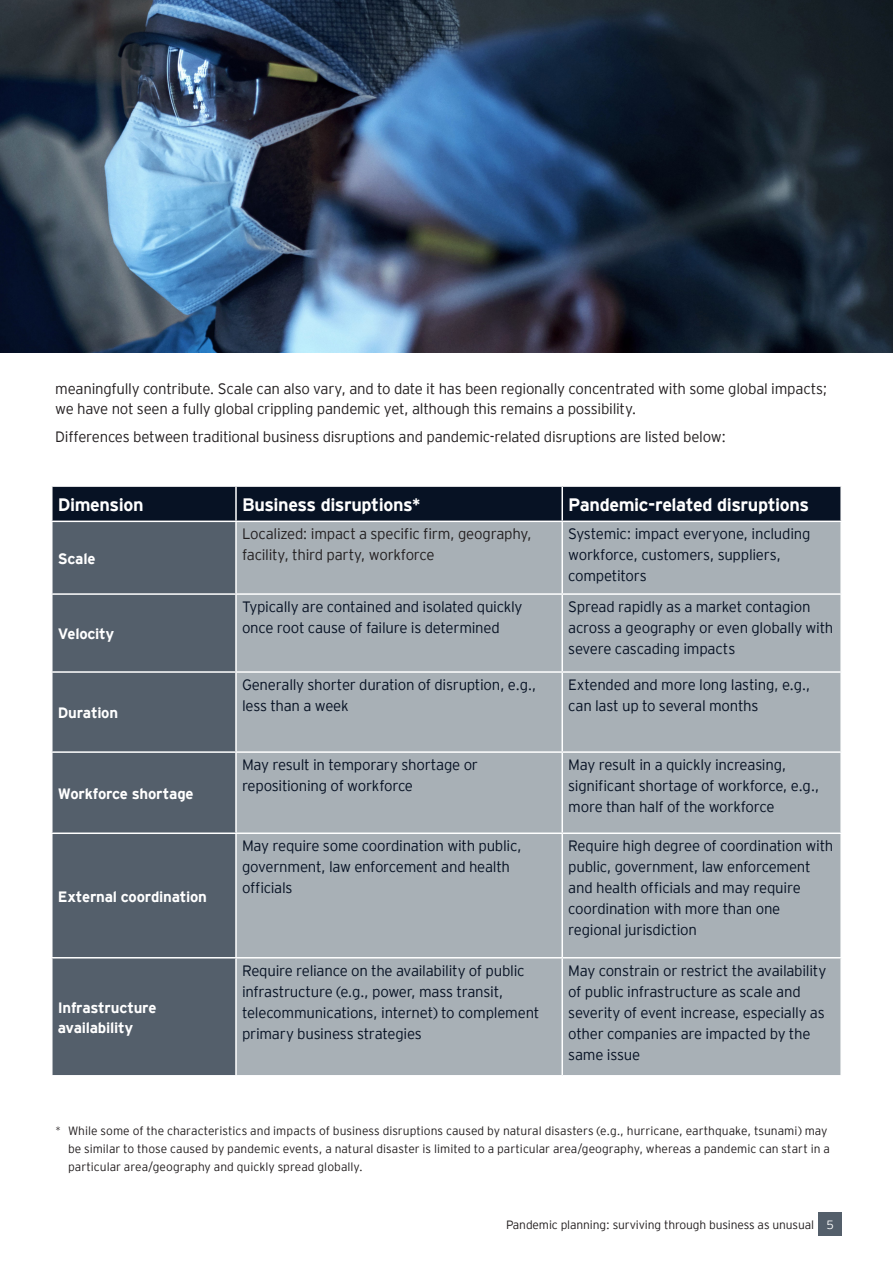
<style>
.page{position:relative;width:893px;height:1263px;background:#fff}
.page>*{position:absolute;margin:0;border:0;box-sizing:border-box;transform-origin:0 0}
.body{font:700 18px "EY Interstate";letter-spacing:-.025em;color:#fff}
.body-2{font:300 15px/21px "EY Interstate";letter-spacing:-.02em;color:#071224}
.body-3{font:300 15px/19.5px "EY Interstate";letter-spacing:-.02em;color:#231f20}
.body-4{font:700 15px/19.5px "EY Interstate";letter-spacing:-.015em;color:#fff}
.t1{font:300 12px/18px "EY Interstate";color:#231f20}
.s1{color:#fff}
</style>
<div class="page">
<div style="left:818px;top:1212px;width:24px;height:23px;background:#545f6b"></div>
<img style="left:0;top:0;width:893px;height:353px">
<div style="left:53px;top:487px;width:787px;height:34px;background:#071224"></div>
<div style="left:53px;top:522px;width:182px;height:553px;background:#545f6b"></div>
<div style="left:237px;top:522px;width:603px;height:553px;background:#a8b0b6"></div>
<hr style="left:235px;top:487px;width:2px;height:34px;background:#fff">
<hr style="left:561px;top:487px;width:2px;height:34px;background:#fff">
<hr style="left:561px;top:522px;width:2px;height:71px;background:#fff">
<hr style="left:51px;top:593px;width:185px;height:2px;background:#fff">
<hr style="left:236px;top:593px;width:326px;height:2px;background:#fff">
<hr style="left:562px;top:593px;width:280px;height:2px;background:#fff">
<hr style="left:561px;top:595px;width:2px;height:76px;background:#fff">
<hr style="left:51px;top:671px;width:185px;height:2px;background:#fff">
<hr style="left:236px;top:671px;width:326px;height:2px;background:#fff">
<hr style="left:562px;top:671px;width:280px;height:2px;background:#fff">
<hr style="left:561px;top:673px;width:2px;height:78px;background:#fff">
<hr style="left:51px;top:751px;width:185px;height:2px;background:#fff">
<hr style="left:236px;top:751px;width:326px;height:2px;background:#fff">
<hr style="left:562px;top:751px;width:280px;height:2px;background:#fff">
<hr style="left:561px;top:753px;width:2px;height:79px;background:#fff">
<hr style="left:51px;top:832px;width:185px;height:2px;background:#fff">
<hr style="left:236px;top:832px;width:326px;height:2px;background:#fff">
<hr style="left:562px;top:832px;width:280px;height:2px;background:#fff">
<hr style="left:561px;top:834px;width:2px;height:123px;background:#fff">
<hr style="left:51px;top:957px;width:185px;height:1px;background:#fff">
<hr style="left:236px;top:957px;width:326px;height:1px;background:#fff">
<hr style="left:562px;top:957px;width:280px;height:1px;background:#fff">
<hr style="left:561px;top:958px;width:2px;height:117px;background:#fff">
<p class="body-3" style="left:55px;top:378px;width:774px">meaningfully contribute. Scale can also vary, and to date it has been regionally concentrated with some global impacts; we have not seen a fully global crippling pandemic yet, although this remains a possibility.</p>
<p class="body-3" style="left:55px;top:426px;width:672px">Differences between traditional business disruptions and pandemic-related disruptions are listed below:</p>
<p class="body" style="left:58px;top:491px;width:87px">Dimension</p>
<p class="body" style="left:242px;top:491px;width:180px">Business disruptions*</p>
<p class="body" style="left:568px;top:491px;width:242px">Pandemic-related disruptions</p>
<p class="body-4" style="left:58px;top:548px;width:39px">Scale</p>
<p class="body-3" style="left:242px;top:523px;width:291px;line-height:21px">Localized: impact a specific firm, geography, facility, third party, workforce</p>
<p class="body-2" style="left:568px;top:523px;width:244px">Systemic: impact everyone, including workforce, customers, suppliers, competitors</p>
<p class="body-4" style="left:58px;top:623px;width:58px">Velocity</p>
<p class="body-4" style="left:58px;top:702px;width:62px">Duration</p>
<p class="body-4" style="left:58px;top:783px;width:137px">Workforce shortage</p>
<p class="body-4" style="left:58px;top:885px;width:151px">External coordination</p>
<p class="body-4" style="left:58px;top:997px;width:100px">Infrastructure availability</p>
<p class="body-2" style="left:242px;top:595px;width:282px">Typically are contained and isolated quickly once root cause of failure is determined</p>
<p class="body-2" style="left:568px;top:595px;width:267px">Spread rapidly as a market contagion across a geography or even globally with severe cascading impacts</p>
<p class="body-2" style="left:242px;top:673px;width:296px">Generally shorter duration of disruption, e.g., less than a week</p>
<p class="body-2" style="left:568px;top:673px;width:244px">Extended and more long lasting, e.g., can last up to several months</p>
<p class="body-2" style="left:242px;top:753px;width:238px">May result in temporary shortage or repositioning of workforce</p>
<p class="body-2" style="left:568px;top:753px;width:253px">May result in a quickly increasing, significant shortage of workforce, e.g., more than half of the workforce</p>
<p class="body-2" style="left:242px;top:834px;width:281px">May require some coordination with public, government, law enforcement and health officials</p>
<p class="body-2" style="left:568px;top:834px;width:267px">Require high degree of coordination with public, government, law enforcement and health officials and may require coordination with more than one regional jurisdiction</p>
<p class="body-2" style="left:242px;top:959px;width:299px">Require reliance on the availability of public infrastructure (e.g., power, mass transit, telecommunications, internet) to complement primary business strategies</p>
<p class="body-2" style="left:568px;top:959px;width:260px">May constrain or restrict the availability of public infrastructure as scale and severity of event increase, especially as other companies are impacted by the same issue</p>
<p class="t1" style="left:68px;top:1121px;width:763px;text-indent:-13px">* While some of the characteristics and impacts of business disruptions caused by natural disasters (e.g., hurricane, earthquake, tsunami) may be similar to those caused by pandemic events, a natural disaster is limited to a particular area/geography, whereas a pandemic can start in a particular area/geography and quickly spread globally.</p>
<p class="t1" style="left:506px;top:1214px;width:329px">Pandemic planning: surviving through business as unusual <span class="s1">5</span></p>
</div>
